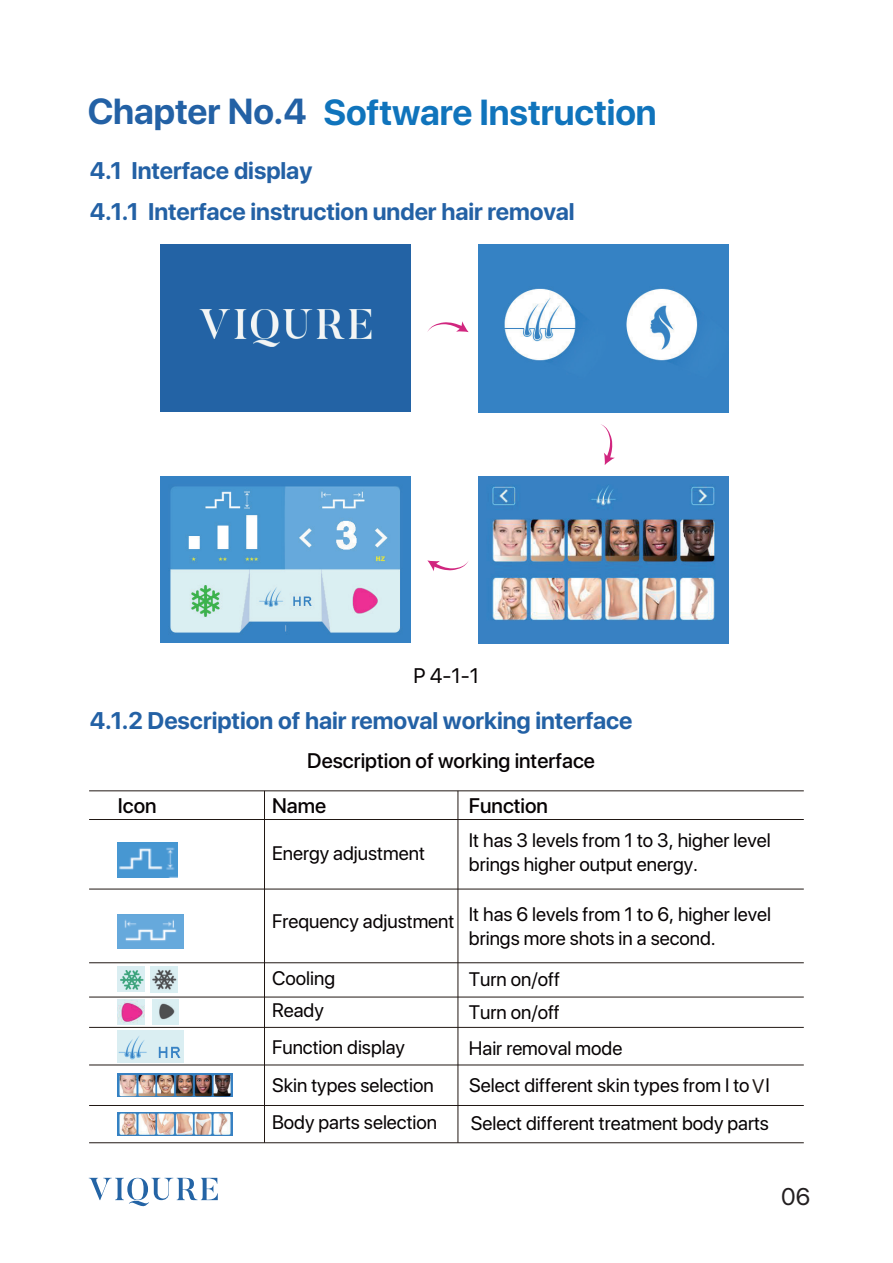
<style>
.page{position:relative;width:893px;height:1263px;background:#fff}
.page>*{position:absolute;margin:0;border:0;box-sizing:border-box;transform-origin:0 0}
.t1{font:700 36px "SF Pro Display";color:#1074bc}
.t2{font:700 24px/40.2px "SF Pro Display";color:#2361a5}
.t3{font:24px "SF Pro Display";color:#231f20}
.t4{font:500 21px "SF Pro Display";color:#070304}
.t5{font:21px "SF Pro Display";color:#070304}
.t6{font:19.5px/23.4px "SF Pro Display";color:#070304}
.t7{font:19.5px "SF Pro Display";color:#211814}
.s1{color:#2361a5}
</style>
<div class="page">
<svg style="left:427px;top:321px;width:42px;height:11px"></svg>
<svg style="left:427px;top:560px;width:42px;height:11px"></svg>
<svg style="left:601px;top:424px;width:14px;height:41px"></svg>
<img style="left:478px;top:244px;width:251px;height:168px">
<img style="left:160px;top:476px;width:251px;height:166px">
<img style="left:478px;top:476px;width:251px;height:167px">
<svg style="left:89px;top:1178px;width:129px;height:29px"></svg>
<div style="left:160px;top:244px;width:251px;height:167px;background:#2363a5"></div>
<hr style="left:89px;top:790px;width:715px;height:1px;background:#211814">
<hr style="left:89px;top:962px;width:715px;height:1px;background:#211814">
<hr style="left:89px;top:889px;width:715px;height:1px;background:#211814">
<hr style="left:89px;top:819px;width:715px;height:1px;background:#211814">
<hr style="left:89px;top:997px;width:715px;height:1px;background:#211814">
<hr style="left:89px;top:1027px;width:715px;height:1px;background:#211814">
<hr style="left:458px;top:791px;width:1px;height:352px;background:#211814">
<hr style="left:264px;top:791px;width:1px;height:352px;background:#211814">
<hr style="left:89px;top:1064px;width:715px;height:1px;background:#211814">
<img style="left:118px;top:842px;width:59px;height:35px">
<img style="left:118px;top:915px;width:65px;height:33px">
<img style="left:118px;top:1031px;width:65px;height:31px">
<hr style="left:89px;top:1105px;width:715px;height:1px;background:#211814">
<img style="left:151px;top:967px;width:27px;height:26px">
<img style="left:153px;top:1000px;width:25px;height:24px">
<img style="left:118px;top:999px;width:26px;height:25px">
<img style="left:118px;top:967px;width:26px;height:24px">
<img style="left:118px;top:1073px;width:115px;height:24px">
<hr style="left:89px;top:1142px;width:715px;height:1px;background:#211814">
<img style="left:118px;top:1112px;width:115px;height:24px">
<h1 class="t1" style="left:88px;top:91px;width:570px"><span class="s1">Chapter No.4</span> Software Instruction</h1>
<p class="t2" style="left:90px;top:151px;width:486px">4.1 Interface display<br>4.1.1 Interface instruction under hair removal</p>
<p class="t5" style="left:413px;top:659px;width:67px">P 4-1-1</p>
<p class="t2" style="left:90px;top:700px;width:544px">4.1.2 Description of hair removal working interface</p>
<p class="t4" style="left:307px;top:745px;width:289px">Description of working interface</p>
<p class="t4" style="left:118px;top:790px;width:40px">Icon</p>
<p class="t4" style="left:272px;top:790px;width:56px">Name</p>
<p class="t4" style="left:469px;top:790px;width:81px">Function</p>
<p class="t6" style="left:272px;top:841px;width:154px">Energy adjustment</p>
<p class="t6" style="left:469px;top:829px;width:303px">It has 3 levels from 1 to 3, higher level brings higher output energy.</p>
<p class="t6" style="left:469px;top:903px;width:304px">It has 6 levels from 1 to 6, higher level brings more shots in a second.</p>
<p class="t6" style="left:272px;top:910px;width:184px">Frequency adjustment</p>
<p class="t6" style="left:272px;top:963px;width:65px;line-height:31.3px">Cooling<br>Ready</p>
<p class="t6" style="left:272px;top:1028px;width:163px;line-height:37.5px">Function display<br>Skin types selection</p>
<p class="t6" style="left:469px;top:968px;width:93px">Turn on/off</p>
<p class="t6" style="left:469px;top:1001px;width:93px">Turn on/off</p>
<p class="t6" style="left:469px;top:1036px;width:155px">Hair removal mode</p>
<p class="t6" style="left:469px;top:1073px;width:302px">Select different skin types from I to I</p>
<p class="t7" style="left:752px;top:1070px;width:14px">V</p>
<p class="t6" style="left:272px;top:1110px;width:167px">Body parts selection</p>
<p class="t6" style="left:471px;top:1111px;width:300px">Select different treatment body parts</p>
<p class="t3" style="left:781px;top:1177px;width:30px">06</p>
</div>
